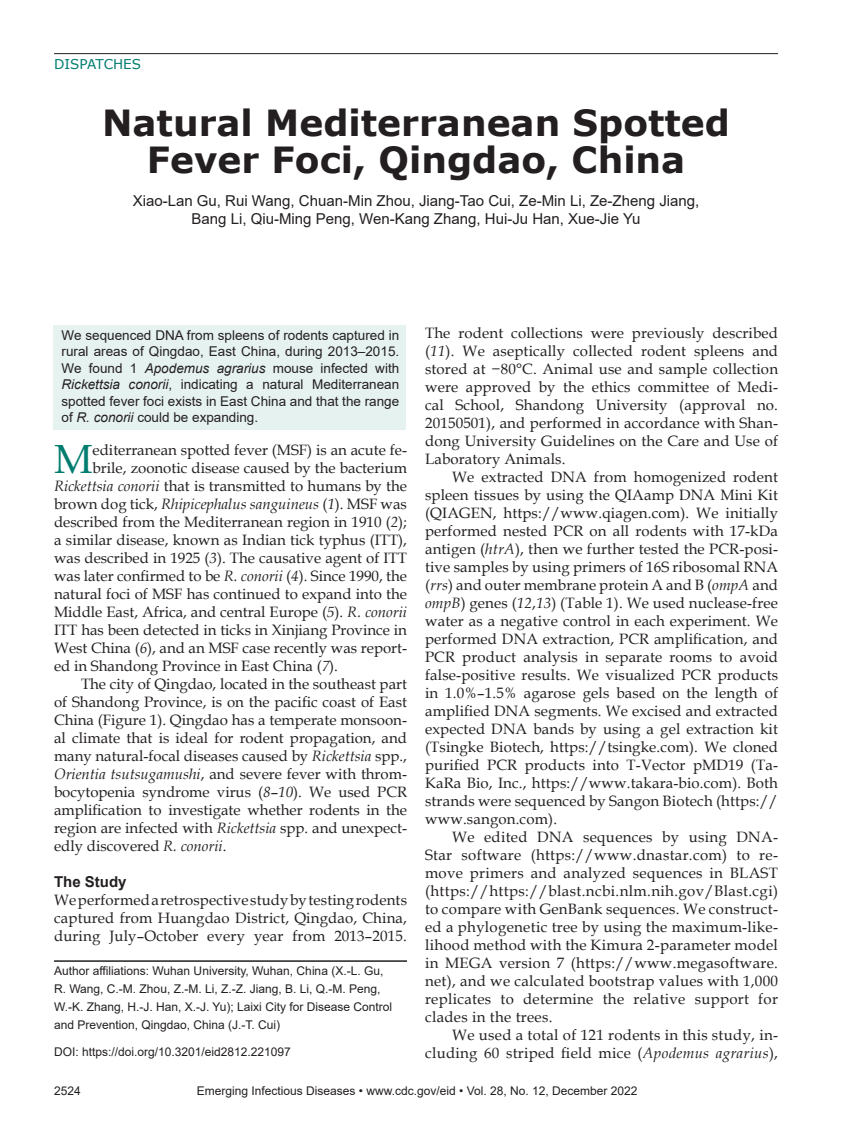
<style>
.page{position:relative;width:851px;height:1134px;background:#fff}
.page>*{position:absolute;margin:0;border:0;box-sizing:border-box;transform-origin:0 0}
.Drop_Cap{font:40.8px "Book Antiqua";color:#007d70}
.Article_Title{font:700 36px/37.5px "Verdana";color:#231f20;text-align:center}
.Body_Text{font:15px/18px "Book Antiqua";letter-spacing:.02em;color:#231f20;text-align:justify}
.Drop_Cap-2{font:15px "Book Antiqua";color:#231f20}
.BodyText2{font:15px/18px "Book Antiqua";letter-spacing:.01em;color:#231f20;text-align:justify}
.Authors{font:15px/18px "Arial";color:#231f20;text-align:center}
.Drop_Cap-3{font:italic 15px "Book Antiqua";color:#231f20}
.t1{font:700 15px "Arial";color:#231f20}
.Abstract{font:13.5px/16.5px "Arial";color:#231f20;text-align:justify}
.t2{font:13.5px "Verdana";color:#007d70}
.Affiliations{font:12px/18px "Arial";color:#231f20}
.DOI{font:12px "Arial";color:#231f20}
.s1{font-style:italic}
.s2{font-style:normal}
</style>
<div class="page">
<hr style="left:54px;top:53px;width:724px;height:1px;background:#231f20">
<hr style="left:54px;top:960px;width:353px;height:2px;background:#231f20">
<div style="left:53px;top:326px;width:353px;height:104px;background:#e6f2f0"></div>
<p class="t2" style="left:54px;top:55px;width:88px">DISPATCHES</p>
<p class="Article_Title" style="left:102px;top:103px;width:629px">Natural Mediterranean Spotted<br>Fever Foci, Qingdao, China</p>
<p class="Authors" style="left:133px;top:192px;width:568px">Xiao-Lan Gu, Rui Wang, Chuan-Min Zhou, Jiang-Tao Cui, Ze-Min Li, Ze-Zheng Jiang,<br>Bang Li, Qiu-Ming Peng, Wen-Kang Zhang, Hui-Ju Han, Xue-Jie Yu</p>
<p class="Abstract" style="left:62px;top:327px;width:339px">We sequenced DNA from spleens of rodents captured in rural areas of Qingdao, East China, during 2013–2015.<br>We found 1 <span class="s1">Apodemus agrarius</span> mouse infected with <span class="s1">Rickettsia conorii</span>, indicating a natural Mediterranean spotted fever foci exists in East China and that the range of <span class="s1">R. conorii</span> could be expanding.</p>
<p class="Drop_Cap" style="left:54px;top:431px;width:40px">M</p>
<p class="Drop_Cap-2" style="left:93px;top:440px;width:316px">editerranean spotted fever (MSF) is an acute fe-</p>
<p class="Drop_Cap-2" style="left:93px;top:458px;width:316px">brile, zoonotic disease caused by the bacterium</p>
<p class="Drop_Cap-2" style="left:54px;top:476px;width:354px"><span class="s1">Rickettsia conorii</span> that is transmitted to humans by the</p>
<p class="Drop_Cap-3" style="left:54px;top:494px;width:354px"><span class="s2">brown dog tick,</span> Rhipicephalus sanguineus <span class="s2">(</span>1<span class="s2">). MSF was</span></p>
<p class="Drop_Cap-2" style="left:54px;top:512px;width:354px">described from the Mediterranean region in 1910 (<span class="s1">2</span>);</p>
<p class="Drop_Cap-2" style="left:54px;top:530px;width:354px">a similar disease, known as Indian tick typhus (ITT),</p>
<p class="Drop_Cap-2" style="left:54px;top:548px;width:354px">was described in 1925 (<span class="s1">3</span>). The causative agent of ITT</p>
<p class="Drop_Cap-2" style="left:54px;top:566px;width:354px">was later confirmed to be <span class="s1">R. conorii</span> (<span class="s1">4</span>). Since 1990, the</p>
<p class="Drop_Cap-2" style="left:54px;top:584px;width:354px">natural foci of MSF has continued to expand into the</p>
<p class="Drop_Cap-2" style="left:54px;top:602px;width:354px">Middle East, Africa, and central Europe (<span class="s1">5</span>). <span class="s1">R. conorii</span></p>
<p class="Drop_Cap-2" style="left:54px;top:620px;width:354px">ITT has been detected in ticks in Xinjiang Province in</p>
<p class="Drop_Cap-2" style="left:54px;top:638px;width:354px">West China (<span class="s1">6</span>), and an MSF case recently was report-</p>
<p class="Drop_Cap-2" style="left:54px;top:656px;width:285px">ed in Shandong Province in East China (<span class="s1">7</span>).</p>
<p class="Body_Text" style="left:54px;top:675px;width:354px;text-indent:27px">The city of Qingdao, located in the southeast part of Shandong Province, is on the pacific coast of East China (Figure 1). Qingdao has a temperate monsoon&shy;al climate that is ideal for rodent propagation, and many natural-focal diseases caused by <span class="s1">Rickettsia</span> spp., <span class="s1">Orientia tsutsugamushi</span>, and severe fever with throm&shy;bocytopenia syndrome virus (<span class="s1">8</span>–<span class="s1">10</span>). We used PCR amplification to investigate whether rodents in the region are infected with <span class="s1">Rickettsia</span> spp. and unexpect&shy;edly discovered <span class="s1">R. conorii</span>.</p>
<h1 class="t1" style="left:54px;top:871px;width:74px">The Study</h1>
<p class="BodyText2" style="left:54px;top:891px;width:354px">We performed a retrospective study by testing rodents captured from Huangdao District, Qingdao, China, during July–October every year from 2013–2015.</p>
<p class="Affiliations" style="left:54px;top:962px;width:339px">Author affiliations: Wuhan University, Wuhan, China (X.-L. Gu, R. Wang, C.-M. Zhou, Z.-M. Li, Z.-Z. Jiang, B. Li, Q.-M. Peng, W.-K. Zhang, H.-J. Han, X.-J. Yu); Laixi City for Disease Control and Prevention, Qingdao, China (J.-T. Cui)</p>
<p class="DOI" style="left:54px;top:1044px;width:238px">DOI: https://doi.org/10.3201/eid2812.221097</p>
<p class="BodyText2" style="left:425px;top:324px;width:354px">The rodent collections were previously described (<span class="s1">11</span>). We aseptically collected rodent spleens and stored at −80°C. Animal use and sample collection were approved by the ethics committee of Medi&shy;cal School, Shandong University (approval no.<br>20150501), and performed in accordance with Shan&shy;dong University Guidelines on the Care and Use of Laboratory Animals.</p>
<p class="Body_Text" style="left:425px;top:468px;width:354px;text-indent:27px">We extracted DNA from homogenized rodent spleen tissues by using the QIAamp DNA Mini Kit (QIAGEN, https://www.qiagen.com). We initially performed nested PCR on all rodents with 17-kDa antigen (<span class="s1">htrA</span>), then we further tested the PCR-posi&shy;tive samples by using primers of 16S ribosomal RNA (<span class="s1">rrs</span>) and outer membrane protein A and B (<span class="s1">ompA</span> and <span class="s1">ompB</span>) genes (<span class="s1">12</span>,<span class="s1">13</span>) (Table 1). We used nuclease-free water as a negative control in each experiment. We performed DNA extraction, PCR amplification, and PCR product analysis in separate rooms to avoid false-positive results. We visualized PCR products in 1.0%–1.5% agarose gels based on the length of amplified DNA segments. We excised and extracted expected DNA bands by using a gel extraction kit (Tsingke Biotech, https://tsingke.com). We cloned purified PCR products into T-Vector pMD19 (Ta-KaRa Bio, Inc., https://www.takara-bio.com). Both strands were sequenced by Sangon Biotech (https:// www.sangon.com).</p>
<p class="Body_Text" style="left:425px;top:828px;width:354px;text-indent:27px">We edited DNA sequences by using DNA-Star software (https://www.dnastar.com) to re&shy;move primers and analyzed sequences in BLAST (https://https://blast.ncbi.nlm.nih.gov/Blast.cgi) to compare with GenBank sequences. We construct&shy;ed a phylogenetic tree by using the maximum-like&shy;lihood method with the Kimura 2-parameter model in MEGA version 7 (https://www.megasoftware. net), and we calculated bootstrap values with 1,000 replicates to determine the relative support for clades in the trees.</p>
<p class="Body_Text" style="left:425px;top:1026px;width:354px;text-align:right">We used a total of 121 rodents in this study, in&shy;cluding 60 striped field mice (<span class="s1">Apodemus agrarius</span>),</p>
<p class="Affiliations" style="left:54px;top:1082px;width:28px">2524</p>
<p class="Affiliations" style="left:197px;top:1082px;width:442px">Emerging Infectious Diseases • www.cdc.gov/eid • Vol. 28, No. 12, December 2022</p>
</div>
